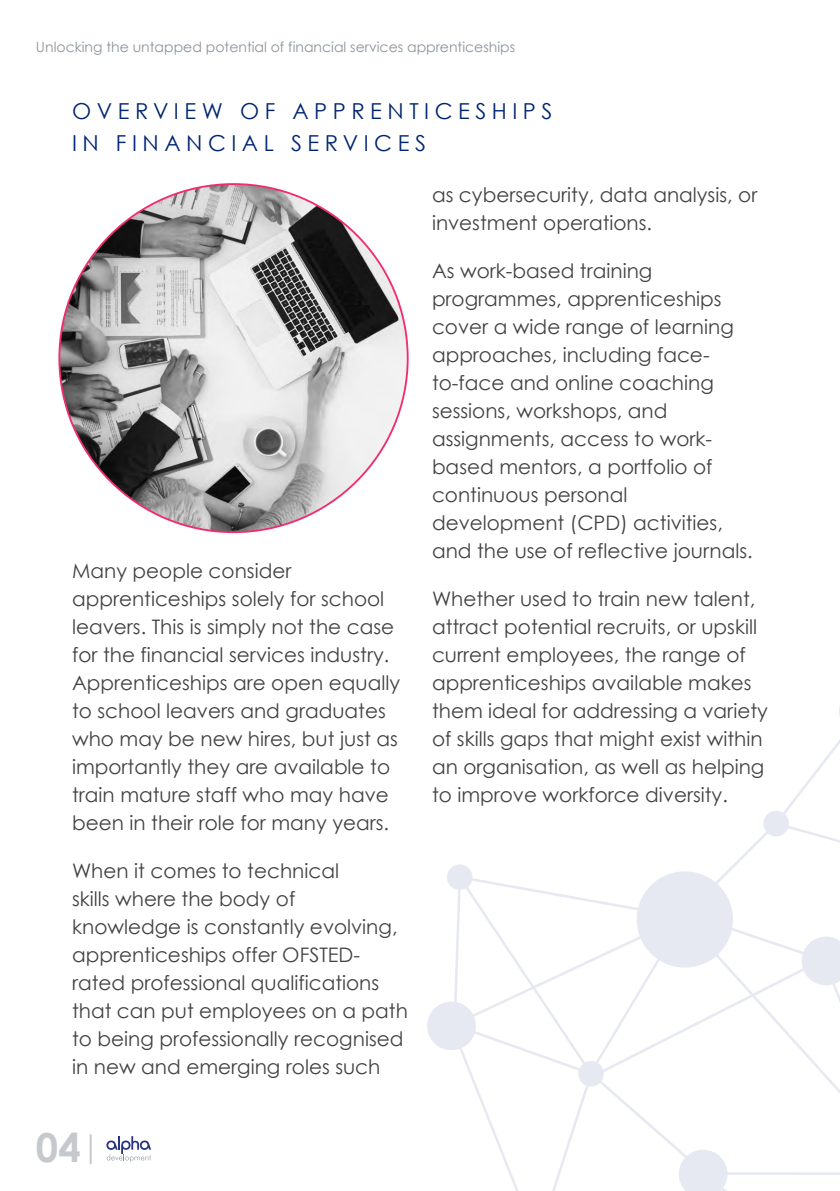
<style>
.page{position:relative;width:840px;height:1191px;background:#fff}
.page>*{position:absolute;margin:0;border:0;box-sizing:border-box;transform-origin:0 0}
.t1{font:700 40px "Century Gothic";color:#c5c9cd}
.t2{font:22px/32px "Century Gothic";letter-spacing:.25em;color:#002573}
.t3{font:20px/28px "Century Gothic";color:#424242}
.t4{font:14px "Century Gothic";color:#8b949b}
</style>
<div class="page">
<svg style="left:427px;top:1002px;width:26px;height:48px"></svg>
<svg style="left:447px;top:867px;width:6px;height:21px"></svg>
<svg style="left:453px;top:741px;width:386px;height:450px"></svg>
<svg style="left:629px;top:809px;width:210px;height:331px"></svg>
<svg style="left:458px;top:876px;width:134px;height:315px"></svg>
<hr style="left:90px;top:1134px;width:2px;height:30px;background:#c5c9cd">
<svg style="left:106px;top:1136px;width:45px;height:26px"></svg>
<img style="left:59px;top:184px;width:348px;height:348px;border-radius:174px">
<p class="t4" style="left:36px;top:39px;width:480px">Unlocking the untapped potential of financial services apprenticeships</p>
<p class="t2" style="left:72px;top:94px;width:481px">OVERVIEW OF APPRENTICESHIPS<br>IN FINANCIAL SERVICES</p>
<p class="t3" style="left:72px;top:556px;width:329px">Many people consider apprenticeships solely for school leavers. This is simply not the case for the financial services industry.<br>Apprenticeships are open equally to school leavers and graduates who may be new hires, but just as importantly they are available to train mature staff who may have been in their role for many years.</p>
<p class="t3" style="left:72px;top:856px;width:337px">When it comes to technical<br>skills where the body of knowledge is constantly evolving, apprenticeships offer OFSTED&shy;rated professional qualifications that can put employees on a path to being professionally recognised in new and emerging roles such</p>
<h1 class="t1" style="left:36px;top:1122px;width:46px">04</h1>
<p class="t3" style="left:432px;top:181px;width:327px">as cybersecurity, data analysis, or investment operations.</p>
<p class="t3" style="left:432px;top:256px;width:322px">As work-based training programmes, apprenticeships cover a wide range of learning approaches, including face&shy;to-face and online coaching sessions, workshops, and assignments, access to work&shy;based mentors, a portfolio of continuous personal development (CPD) activities, and the use of reflective journals.</p>
<p class="t3" style="left:432px;top:584px;width:337px">Whether used to train new talent, attract potential recruits, or upskill current employees, the range of apprenticeships available makes them ideal for addressing a variety of skills gaps that might exist within an organisation, as well as helping to improve workforce diversity.</p>
</div>
